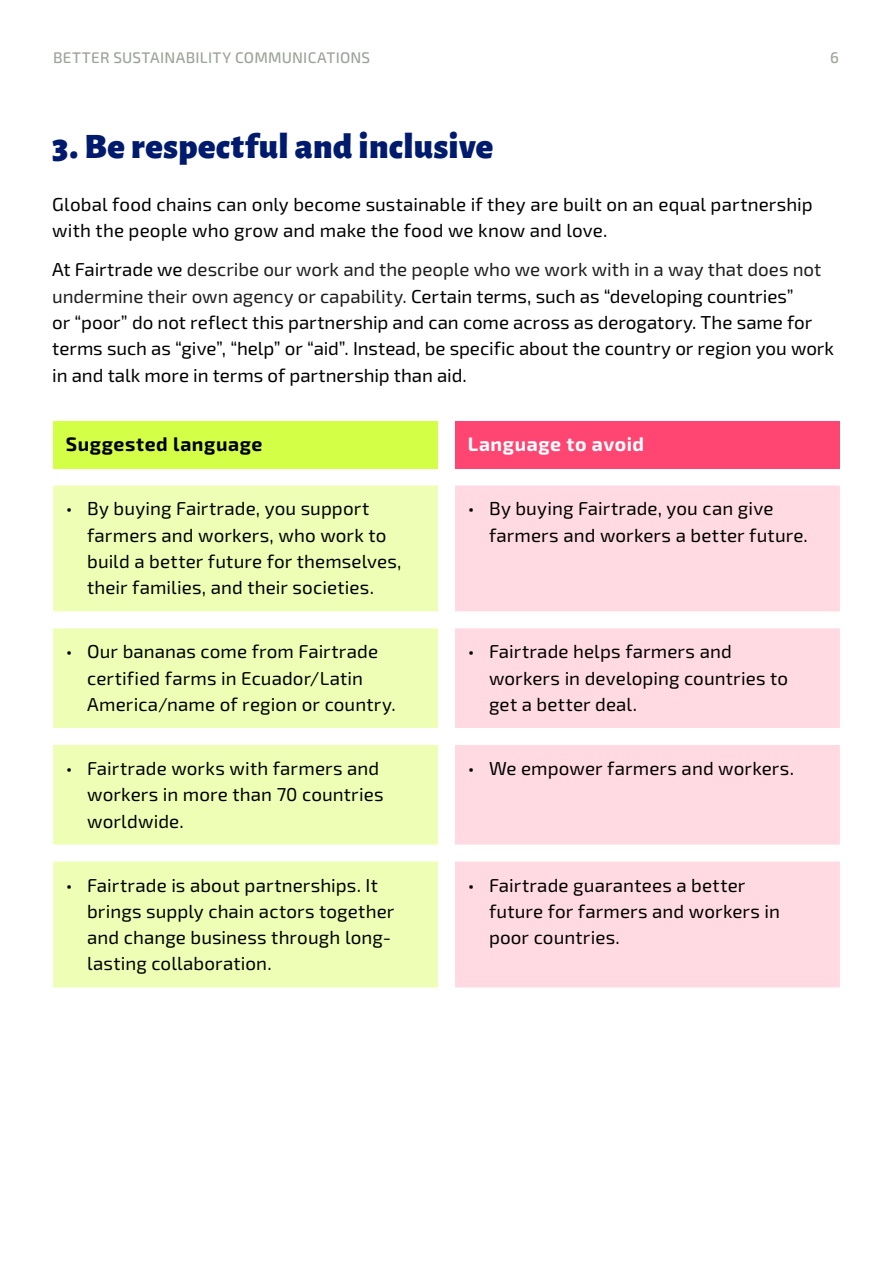
<style>
.page{position:relative;width:893px;height:1263px;background:#fff}
.page>*{position:absolute;margin:0;border:0;box-sizing:border-box;transform-origin:0 0}
.language_categories{font:900 36px "Alegreya Sans";letter-spacing:.01em;color:#001b6e}
.dos{font:700 19.5px "Exo 2";letter-spacing:.03em;color:#000}
.dos-2{font:700 19.5px "Exo 2";letter-spacing:.025em;color:#fff}
.body{font:18.75px/26.2px "Exo 2";letter-spacing:.005em;color:#000}
.t1{font:500 15.3px "Exo 2";letter-spacing:.015em;color:#9ca399}
.s1{color:#1e1e1e}
</style>
<div class="page">
<div style="left:53px;top:421px;width:385px;height:47px;background:#d4ff47"></div>
<div style="left:455px;top:421px;width:385px;height:47px;background:#ff4571"></div>
<svg style="left:53px;top:485px;width:385px;height:502px;fill:#eeffb5"></svg>
<svg style="left:455px;top:485px;width:385px;height:502px;fill:#ffdae3"></svg>
<p class="t1" style="left:53px;top:49px;width:319px">BETTER SUSTAINABILITY COMMUNICATIONS</p>
<p class="t1" style="left:830px;top:49px;width:10px">6</p>
<p class="language_categories" style="left:52px;top:117px;width:443px">3. Be respectful and inclusive</p>
<p class="body" style="left:52px;top:191px;width:762px">Global food chains can only become sustainable if they are built on an equal partnership with the people who grow and make the food we know and love.</p>
<p class="body" style="left:52px;top:257px;width:783px">At Fairtrade we <span class="s1">describe our work and the people who we work with in a way that does not undermine their own agency or capability.</span> Certain terms, such as “developing countries”<br>or “poor” do not reflect this partnership and can come across as derogatory. The same for terms such as “give”, “help” or “aid”. Instead, be specific about the country or region you work in and talk more in terms of partnership than aid.</p>
<p class="dos" style="left:66px;top:433px;width:198px">Suggested language</p>
<p class="dos-2" style="left:468px;top:433px;width:178px">Language to avoid</p>
<p class="body" style="left:87px;top:496px;width:316px;text-indent:-21px">• By buying Fairtrade, you support farmers and workers, who work to build a better future for themselves, their families, and their societies.</p>
<p class="body" style="left:489px;top:496px;width:320px;text-indent:-21px">• By buying Fairtrade, you can give farmers and workers a better future.</p>
<p class="body" style="left:87px;top:639px;width:310px;text-indent:-21px">• Our bananas come from Fairtrade certified farms in Ecuador/Latin<br>America/name of region or country.</p>
<p class="body" style="left:489px;top:639px;width:301px;text-indent:-21px">• Fairtrade helps farmers and workers in developing countries to get a better deal.</p>
<p class="body" style="left:87px;top:756px;width:298px;text-indent:-21px">• Fairtrade works with farmers and workers in more than 70 countries worldwide.</p>
<p class="body" style="left:468px;top:756px;width:328px">• We empower farmers and workers.</p>
<p class="body" style="left:87px;top:872px;width:309px;text-indent:-21px">• Fairtrade is about partnerships. It brings supply chain actors together and change business through long&shy;lasting collaboration.</p>
<p class="body" style="left:489px;top:872px;width:293px;text-indent:-21px">• Fairtrade guarantees a better future for farmers and workers in poor countries.</p>
</div>
